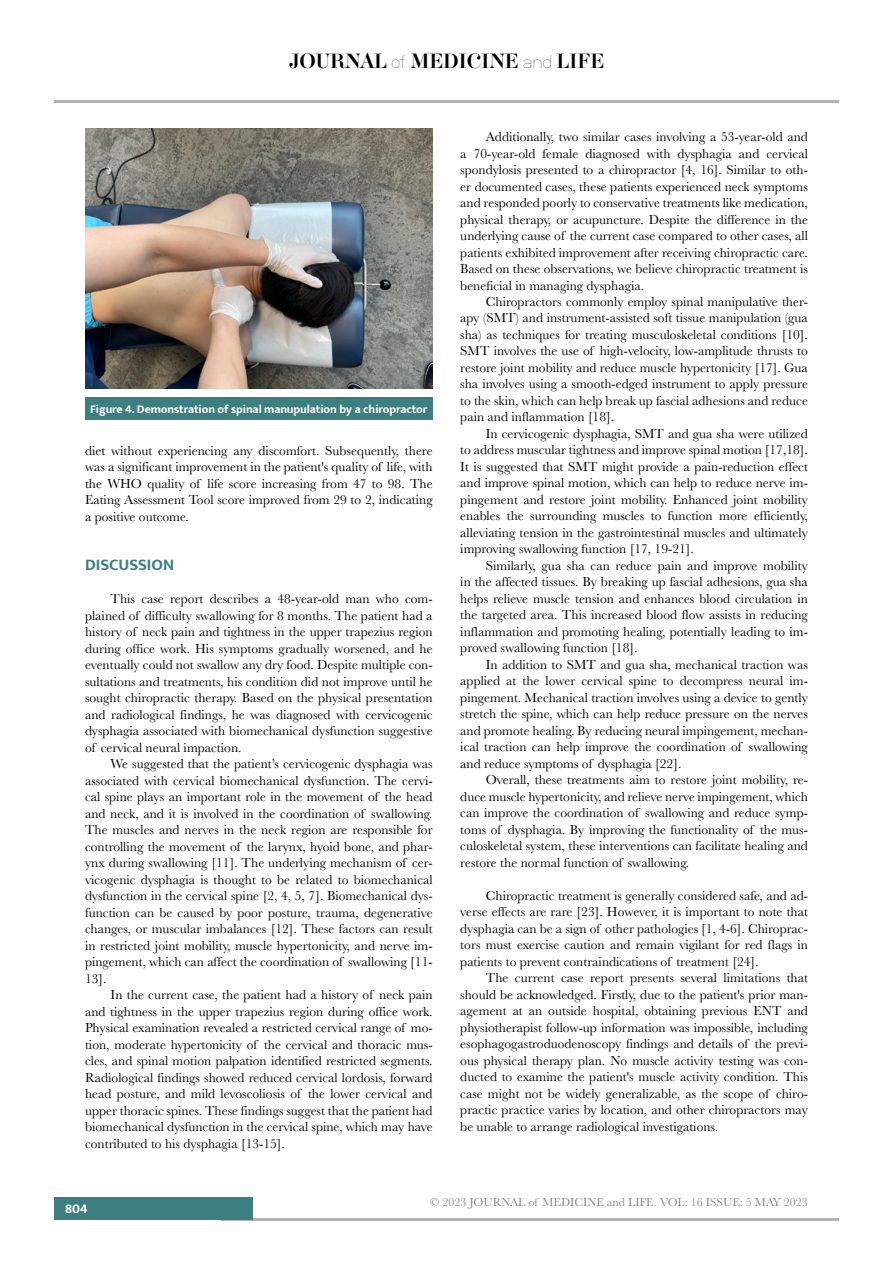
<style>
.page{position:relative;width:893px;height:1263px;background:#fff}
.page>*{position:absolute;margin:0;border:0;box-sizing:border-box;transform-origin:0 0}
.t1{font:18px "Aker Brygge Display";color:#000}
.t2{font:700 16.5px "Mukta";color:#3d7f80}
.t3{font:13.5px/16.5px "Baskerville";color:#000;text-align:justify}
.t4{font:700 13.5px "Mukta";color:#fff}
.t5{font:700 12px "Mukta";letter-spacing:-.01em;color:#fff}
.t6{font:12px "Baskerville";color:#878787}
.s1{font-family:"Neubau Grotesk Lei"}
</style>
<div class="page">
<hr style="left:221px;top:1218px;width:618px;height:2px;background:#b3b2b2">
<div style="left:54px;top:1198px;width:198px;height:22px;background:#3d7f80"></div>
<hr style="left:54px;top:100px;width:785px;height:2px;background:#b3b2b2">
<img style="left:85px;top:129px;width:348px;height:259px">
<div style="left:85px;top:397px;width:348px;height:23px;background:#3d7f80"></div>
<h1 class="t1" style="left:289px;top:49px;width:317px">JOURNAL <span class="s1">of</span> MEDICINE <span class="s1">and</span> LIFE</h1>
<p class="t5" style="left:90px;top:402px;width:339px">Figure 4. Demonstration of spinal manupulation by a chiropractor</p>
<p class="t3" style="left:85px;top:442px;width:349px">diet without experiencing any discomfort. Subsequently, there was a significant improvement in the patient's quality of life, with the WHO quality of life score increasing from 47 to 98. The Eating Assessment Tool score improved from 29 to 2, indicating a positive outcome.</p>
<p class="t2" style="left:85px;top:555px;width:91px">DISCUSSION</p>
<p class="t3" style="left:85px;top:591px;width:349px;text-indent:26px">This case report describes a 48-year-old man who com&shy;plained of difficulty swallowing for 8 months. The patient had a history of neck pain and tightness in the upper trapezius region during office work. His symptoms gradually worsened, and he eventually could not swallow any dry food. Despite multiple con&shy;sultations and treatments, his condition did not improve until he sought chiropractic therapy. Based on the physical presentation and radiological findings, he was diagnosed with cervicogenic dysphagia associated with biomechanical dysfunction suggestive of cervical neural impaction.</p>
<p class="t3" style="left:85px;top:756px;width:349px;text-indent:26px">We suggested that the patient’s cervicogenic dysphagia was associated with cervical biomechanical dysfunction. The cervi&shy;cal spine plays an important role in the movement of the head and neck, and it is involved in the coordination of swallowing.<br>The muscles and nerves in the neck region are responsible for controlling the movement of the larynx, hyoid bone, and phar&shy;ynx during swallowing [11]. The underlying mechanism of cer&shy;vicogenic dysphagia is thought to be related to biomechanical dysfunction in the cervical spine [2, 4, 5, 7]. Biomechanical dys&shy;function can be caused by poor posture, trauma, degenerative changes, or muscular imbalances [12]. These factors can result in restricted joint mobility, muscle hypertonicity, and nerve im&shy;pingement, which can affect the coordination of swallowing [11- 13].</p>
<p class="t3" style="left:85px;top:987px;width:349px;text-indent:26px">In the current case, the patient had a history of neck pain and tightness in the upper trapezius region during office work.<br>Physical examination revealed a restricted cervical range of mo&shy;tion, moderate hypertonicity of the cervical and thoracic mus&shy;cles, and spinal motion palpation identified restricted segments.<br>Radiological findings showed reduced cervical lordosis, forward head posture, and mild levoscoliosis of the lower cervical and upper thoracic spines. These findings suggest that the patient had biomechanical dysfunction in the cervical spine, which may have contributed to his dysphagia [13-15].</p>
<p class="t3" style="left:460px;top:129px;width:349px;text-indent:26px">Additionally, two similar cases involving a 53-year-old and a 70-year-old female diagnosed with dysphagia and cervical spondylosis presented to a chiropractor [4, 16]. Similar to oth&shy;er documented cases, these patients experienced neck symptoms and responded poorly to conservative treatments like medication, physical therapy, or acupuncture. Despite the difference in the underlying cause of the current case compared to other cases, all patients exhibited improvement after receiving chiropractic care.<br>Based on these observations, we believe chiropractic treatment is beneficial in managing dysphagia.</p>
<p class="t3" style="left:460px;top:294px;width:349px;text-indent:26px">Chiropractors commonly employ spinal manipulative ther&shy;apy (SMT) and instrument-assisted soft tissue manipulation (gua sha) as techniques for treating musculoskeletal conditions [10].<br>SMT involves the use of high-velocity, low-amplitude thrusts to restore joint mobility and reduce muscle hypertonicity [17]. Gua sha involves using a smooth-edged instrument to apply pressure to the skin, which can help break up fascial adhesions and reduce pain and inflammation [18].</p>
<p class="t3" style="left:460px;top:426px;width:349px;text-indent:26px">In cervicogenic dysphagia, SMT and gua sha were utilized to address muscular tightness and improve spinal motion [17,18].<br>It is suggested that SMT might provide a pain-reduction effect and improve spinal motion, which can help to reduce nerve im&shy;pingement and restore joint mobility. Enhanced joint mobility enables the surrounding muscles to function more efficiently, alleviating tension in the gastrointestinal muscles and ultimately improving swallowing function [17, 19-21].</p>
<p class="t3" style="left:460px;top:557px;width:349px;text-indent:26px">Similarly, gua sha can reduce pain and improve mobility in the affected tissues. By breaking up fascial adhesions, gua sha helps relieve muscle tension and enhances blood circulation in the targeted area. This increased blood flow assists in reducing inflammation and promoting healing, potentially leading to im&shy;proved swallowing function [18].</p>
<p class="t3" style="left:460px;top:656px;width:349px;text-indent:26px">In addition to SMT and gua sha, mechanical traction was applied at the lower cervical spine to decompress neural im&shy;pingement. Mechanical traction involves using a device to gently stretch the spine, which can help reduce pressure on the nerves and promote healing. By reducing neural impingement, mechan&shy;ical traction can help improve the coordination of swallowing and reduce symptoms of dysphagia [22].</p>
<p class="t3" style="left:460px;top:772px;width:349px;text-indent:26px">Overall, these treatments aim to restore joint mobility, re&shy;duce muscle hypertonicity, and relieve nerve impingement, which can improve the coordination of swallowing and reduce symp&shy;toms of dysphagia. By improving the functionality of the mus&shy;culoskeletal system, these interventions can facilitate healing and restore the normal function of swallowing.</p>
<p class="t3" style="left:460px;top:887px;width:349px;text-indent:26px">Chiropractic treatment is generally considered safe, and ad&shy;verse effects are rare [23]. However, it is important to note that dysphagia can be a sign of other pathologies [1, 4-6]. Chiroprac&shy;tors must exercise caution and remain vigilant for red flags in patients to prevent contraindications of treatment [24].</p>
<p class="t3" style="left:460px;top:970px;width:349px;text-indent:26px">The current case report presents several limitations that should be acknowledged. Firstly, due to the patient's prior man&shy;agement at an outside hospital, obtaining previous ENT and physiotherapist follow-up information was impossible, including esophagogastroduodenoscopy findings and details of the previ&shy;ous physical therapy plan. No muscle activity testing was con&shy;ducted to examine the patient's muscle activity condition. This case might not be widely generalizable, as the scope of chiro&shy;practic practice varies by location, and other chiropractors may be unable to arrange radiological investigations.</p>
<p class="t4" style="left:65px;top:1200px;width:24px">804</p>
<p class="t6" style="left:430px;top:1195px;width:379px">© 2023 JOURNAL of MEDICINE and LIFE. VOL: 16 ISSUE: 5 MAY 2023</p>
</div>
